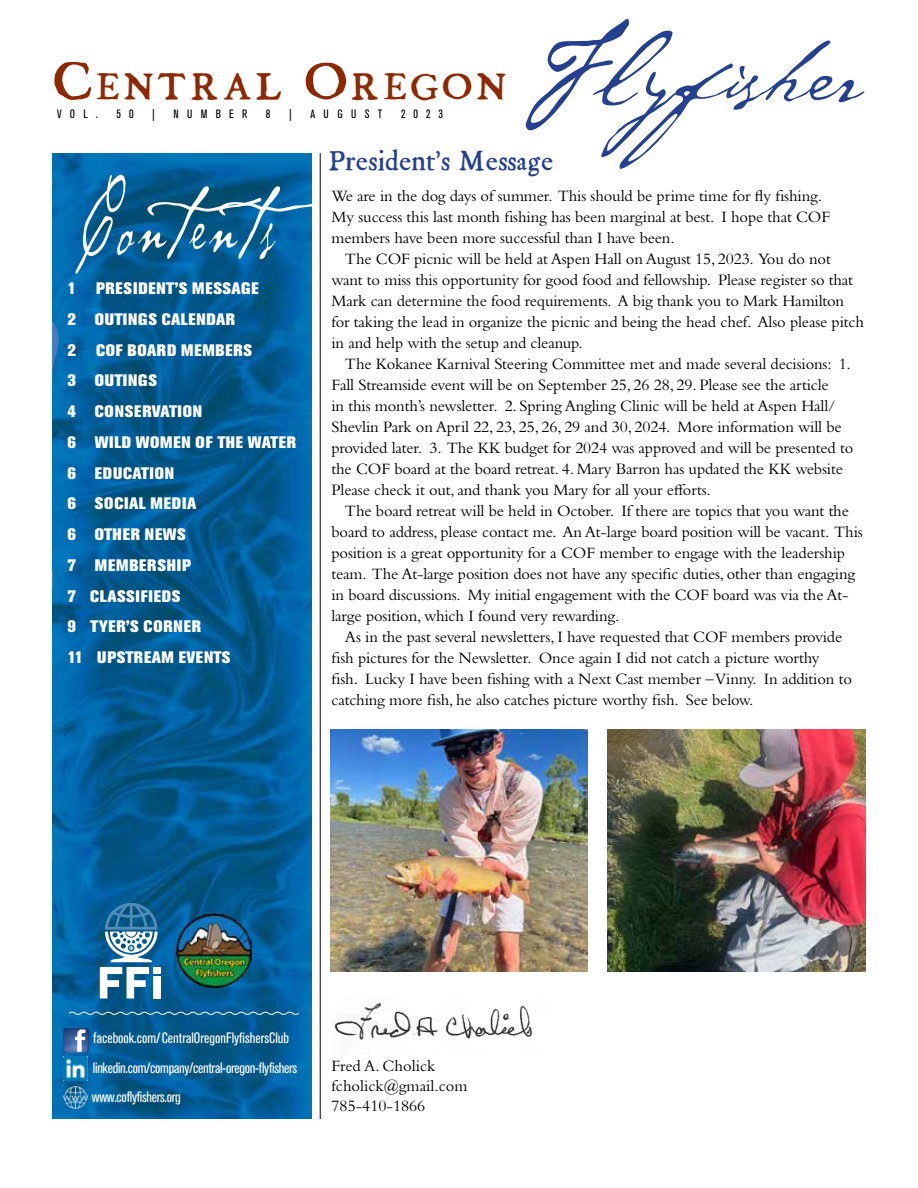
<style>
.page{position:relative;width:918px;height:1188px;background:#fff}
.page>*{position:absolute;margin:0;border:0;box-sizing:border-box;transform-origin:0 0}
.t1{font:108px "Cezanne";letter-spacing:.1em;color:#fff;scale:.5 1}
.t2{font:102.9px "Cezanne";color:#25408f}
.t3{font:36.15px "Kis Miklos";letter-spacing:.085em;color:#8e2800}
.t4{font:27px "Kis Miklos";color:#25408f}
.t5{font:16.5px/21px "Bembo Std";letter-spacing:-.01em;color:#000}
.t6{font:800 16.5px/30.8px "Akzidenz Grotesk BE";letter-spacing:.05em;color:#fff}
.t7{font:16.5px/21px "Bembo Std";letter-spacing:.02em;color:#000}
.t8{font:condensed 15px/30px "Akzidenz Grotesk BE";letter-spacing:-.02em;color:#fff}
.t9{font:condensed 12px "Akzidenz Grotesk BE";letter-spacing:.7em;color:#000}
.s1{font-size:51.6px}
</style>
<div class="page">
<img style="left:52px;top:153px;width:260px;height:966px">
<hr style="left:320px;top:153px;width:1px;height:966px;background:#000">
<svg style="left:64px;top:1028px;width:24px;height:24px"></svg>
<img style="left:64px;top:1057px;width:24px;height:24px">
<img style="left:64px;top:1085px;width:24px;height:24px">
<svg style="left:68px;top:1011px;width:232px;height:5px"></svg>
<img style="left:334px;top:1002px;width:199px;height:44px">
<img style="left:177px;top:914px;width:74px;height:74px">
<div style="left:153px;top:967px;width:8px;height:7px;background:#fff"></div>
<div style="left:153px;top:976px;width:8px;height:22px;background:#fff"></div>
<svg style="left:100px;top:903px;width:58px;height:96px"></svg>
<img style="left:330px;top:729px;width:258px;height:243px">
<img style="left:608px;top:729px;width:258px;height:243px">
<h2 class="t2" style="left:525px;top:3px;width:338px">Flyfisher</h2>
<h3 class="t3" style="left:52px;top:65px;width:455px"><span class="s1">C</span>ENTRAL <span class="s1">O</span>REGON</h3>
<p class="t9" style="left:57px;top:107px;width:42px">VOL.</p>
<p class="t9" style="left:116px;top:107px;width:19px">5 0</p>
<p class="t9" style="left:152px;top:107px;width:4px">|</p>
<p class="t9" style="left:173px;top:107px;width:76px">NUMBER</p>
<p class="t9" style="left:266px;top:107px;width:6px">8</p>
<p class="t9" style="left:289px;top:107px;width:4px">|</p>
<p class="t9" style="left:310px;top:107px;width:74px">AUGUST</p>
<p class="t9" style="left:401px;top:107px;width:43px">2023</p>
<h3 class="t4" style="left:328px;top:145px;width:227px">President’s Message</h3>
<h1 class="t1" style="left:81px;top:148px;width:551px">Contents</h1>
<p class="t7" style="left:332px;top:185px;width:500px">We are in the dog days of summer. This should be prime time for fly fishing.<br>My success this last month fishing has been marginal at best. I hope that COF members have been more successful than I have been.</p>
<p class="t5" style="left:332px;top:248px;width:534px;text-indent:13px">The COF picnic will be held at Aspen Hall on August 15, 2023. You do not want to miss this opportunity for good food and fellowship. Please register so that Mark can determine the food requirements. A big thank you to Mark Hamilton for taking the lead in organize the picnic and being the head chef. Also please pitch in and help with the setup and cleanup.</p>
<p class="t5" style="left:332px;top:353px;width:523px;text-indent:13px">The Kokanee Karnival Steering Committee met and made several decisions: 1.<br>Fall Streamside event will be on September 25, 26 28, 29. Please see the article<br>in this month’s newsletter. 2. Spring Angling Clinic will be held at Aspen Hall/ Shevlin Park on April 22, 23, 25, 26, 29 and 30, 2024. More information will be provided later. 3. The KK budget for 2024 was approved and will be presented to the COF board at the board retreat. 4. Mary Barron has updated the KK website Please check it out, and thank you Mary for all your efforts.</p>
<p class="t5" style="left:332px;top:500px;width:533px;text-indent:13px">The board retreat will be held in October. If there are topics that you want the board to address, please contact me. An At-large board position will be vacant. This position is a great opportunity for a COF member to engage with the leadership team. The At-large position does not have any specific duties, other than engaging in board discussions. My initial engagement with the COF board was via the At&shy;large position, which I found very rewarding.</p>
<p class="t5" style="left:332px;top:626px;width:522px;text-indent:13px">As in the past several newsletters, I have requested that COF members provide fish pictures for the Newsletter. Once again I did not catch a picture worthy<br>fish. Lucky I have been fishing with a Next Cast member – Vinny. In addition to catching more fish, he also catches picture worthy fish. See below.</p>
<p class="t6" style="left:68px;top:273px;width:230px">1 PRESIDENT’S MESSAGE<br>2 OUTINGS CALENDAR<br>2 COF BOARD MEMBERS<br>3 OUTINGS<br>4 CONSERVATION<br>6 WILD WOMEN OF THE WATER<br>6 EDUCATION<br>6 SOCIAL MEDIA<br>6 OTHER NEWS<br>7 MEMBERSHIP<br>7 CLASSIFIEDS<br>9 TYER’S CORNER<br>11 UPSTREAM EVENTS</p>
<p class="t8" style="left:93px;top:1024px;width:206px">facebook.com/CentralOregonFlyfishersClub linkedin.com/company/central-oregon-flyfishers</p>
<p class="t8" style="left:92px;top:1082px;width:91px">www.coflyfishers.org</p>
<p class="t5" style="left:332px;top:1056px;width:136px;line-height:19.8px">Fred A. Cholick fcholick@gmail.com<br>785-410-1866</p>
</div>
